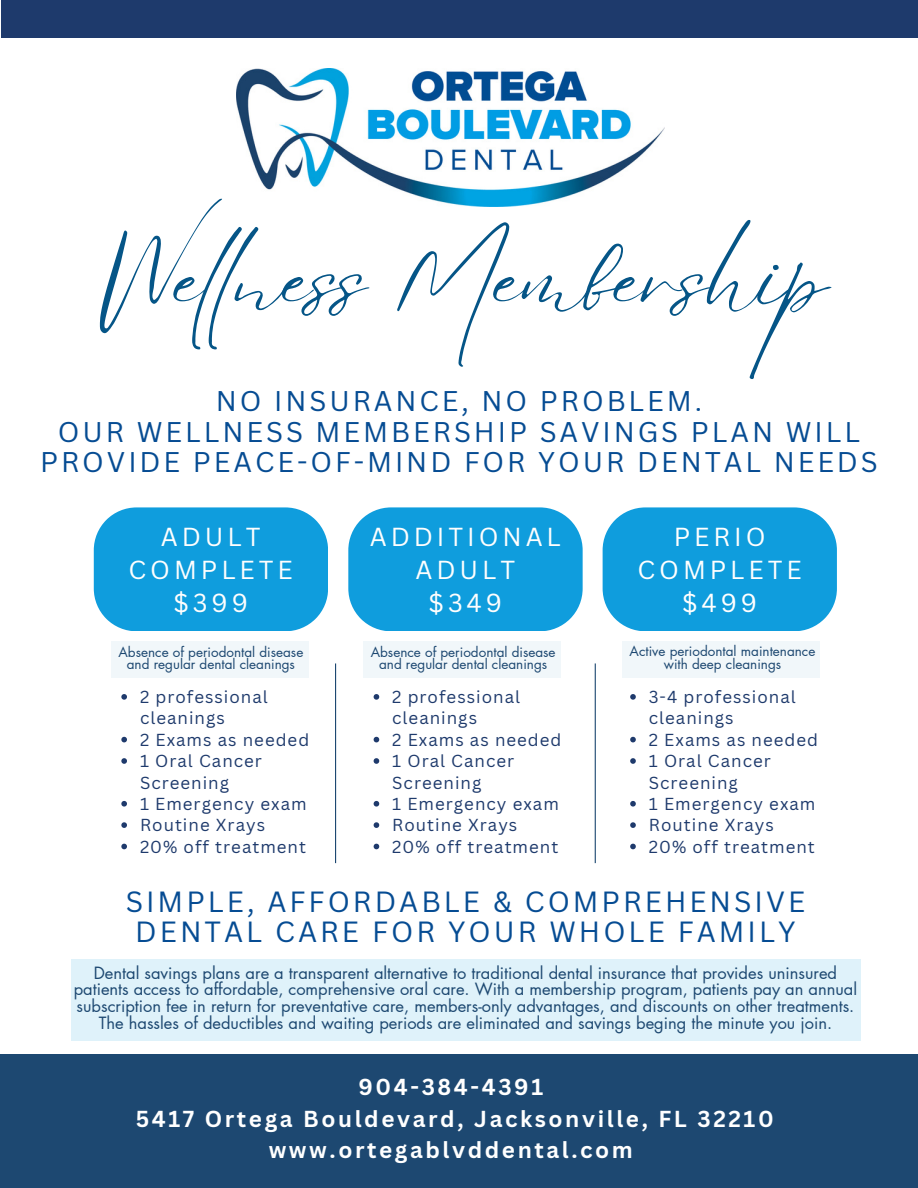
<style>
.page{position:relative;width:918px;height:1188px;background:#fff}
.page>*{position:absolute;margin:0;border:0;box-sizing:border-box;transform-origin:0 0}
.t1{font:87px "Eyesome Script";color:#055587}
.t2{font:28.5px/30.3px "Canva Sans";letter-spacing:.105em;color:#064c93;text-align:center}
.t3{font:27.75px/30.3px "Canva Sans";letter-spacing:.105em;color:#064c93;text-align:center}
.t4{font:25.35px/32.7px "Canva Sans";letter-spacing:.155em;color:#fefefe;text-align:center}
.t5{font:25.35px/32.7px "Canva Sans";letter-spacing:.155em;color:#fff;text-align:center}
.t6{font:700 22.5px/31.5px "Canva Sans";letter-spacing:.115em;color:#fff;text-align:center}
.t7{font:16.95px/21.3px "Canva Sans";letter-spacing:.06em;color:#1e3a6c}
.t8{font:16.5px/16.8px "Futura LT Pro";color:#1d4871;text-align:center}
.t9{font:13.5px/12.3px "Futura LT Pro";color:#1d4871;text-align:center}
</style>
<div class="page">
<div style="left:1px;top:0;width:917px;height:38px;background:#1e3a6c"></div>
<div style="left:0;top:1054px;width:918px;height:134px;background:#1d4871"></div>
<img style="left:237px;top:69px;width:427px;height:137px">
<hr style="left:335px;top:663px;width:1px;height:200px;background:#1d4871">
<hr style="left:595px;top:663px;width:1px;height:200px;background:#1d4871">
<div style="left:94px;top:507px;width:234px;height:124px;background:#0f9ddd"></div>
<div style="left:348px;top:507px;width:235px;height:124px;background:#0f9ddd"></div>
<div style="left:603px;top:507px;width:234px;height:124px;background:#0f9ddd"></div>
<svg style="left:121px;top:694px;width:6px;height:6px"></svg>
<svg style="left:121px;top:737px;width:6px;height:5px"></svg>
<svg style="left:121px;top:758px;width:6px;height:6px"></svg>
<svg style="left:121px;top:801px;width:6px;height:6px"></svg>
<svg style="left:121px;top:822px;width:6px;height:6px"></svg>
<svg style="left:121px;top:844px;width:6px;height:5px"></svg>
<svg style="left:374px;top:694px;width:5px;height:6px"></svg>
<svg style="left:374px;top:737px;width:5px;height:5px"></svg>
<svg style="left:374px;top:758px;width:5px;height:6px"></svg>
<svg style="left:374px;top:801px;width:5px;height:6px"></svg>
<svg style="left:374px;top:822px;width:5px;height:6px"></svg>
<svg style="left:374px;top:844px;width:5px;height:5px"></svg>
<svg style="left:630px;top:694px;width:6px;height:6px"></svg>
<svg style="left:630px;top:737px;width:6px;height:5px"></svg>
<svg style="left:630px;top:758px;width:6px;height:6px"></svg>
<svg style="left:630px;top:801px;width:6px;height:6px"></svg>
<svg style="left:630px;top:822px;width:6px;height:6px"></svg>
<svg style="left:630px;top:844px;width:6px;height:5px"></svg>
<div style="left:71px;top:959px;width:789px;height:81px;background:#dff2fa"></div>
<div style="left:111px;top:642px;width:197px;height:36px;background:#f1f7fa"></div>
<div style="left:363px;top:642px;width:198px;height:36px;background:#f1f7fa"></div>
<div style="left:623px;top:642px;width:197px;height:36px;background:#f1f7fa"></div>
<p class="t1" style="left:96px;top:222px;width:733px">Wel ness Membership</p>
<p class="t3" style="left:40px;top:385px;width:839px">NO INSURANCE, NO PROBLEM.<br>OUR WELLNESS MEMBERSHIP SAVINGS PLAN WILL<br>PROVIDE PEACE-OF-MIND FOR YOUR DENTAL NEEDS</p>
<h1 class="t4" style="left:129px;top:520px;width:166px">ADULT<br>COMPLETE $399</h1>
<h2 class="t4" style="left:370px;top:520px;width:193px">ADDITIONAL<br>ADULT<br>$349</h2>
<h3 class="t5" style="left:638px;top:520px;width:166px">PERIO<br>COMPLETE $499</h3>
<h2 class="t9" style="left:119px;top:646px;width:186px">Absence of periodontal disease and regular dental cleanings</h2>
<h5 class="t9" style="left:371px;top:646px;width:186px">Absence of periodontal disease and regular dental cleanings</h5>
<h4 class="t9" style="left:630px;top:646px;width:187px">Active periodontal maintenance with deep cleanings</h4>
<p class="t7" style="left:649px;top:686px;width:149px">3-4 professional cleanings</p>
<h3 class="t7" style="left:649px;top:729px;width:171px">2 Exams as needed</h3>
<p class="t7" style="left:649px;top:750px;width:124px">1 Oral Cancer<br>Screening</p>
<p class="t7" style="left:649px;top:793px;width:168px">1 Emergency exam</p>
<p class="t7" style="left:649px;top:814px;width:127px">Routine Xrays</p>
<p class="t7" style="left:649px;top:835px;width:168px">20% off treatment</p>
<p class="t2" style="left:126px;top:886px;width:681px">SIMPLE, AFFORDABLE &amp; COMPREHENSIVE<br>DENTAL CARE FOR YOUR WHOLE FAMILY</p>
<p class="t7" style="left:140px;top:686px;width:129px">2 professional cleanings</p>
<p class="t7" style="left:140px;top:729px;width:171px">2 Exams as needed</p>
<p class="t7" style="left:140px;top:750px;width:124px">1 Oral Cancer<br>Screening</p>
<p class="t7" style="left:140px;top:793px;width:168px">1 Emergency exam</p>
<p class="t7" style="left:140px;top:814px;width:127px">Routine Xrays</p>
<h3 class="t7" style="left:140px;top:835px;width:168px">20% off treatment</h3>
<p class="t7" style="left:392px;top:686px;width:129px">2 professional cleanings</p>
<p class="t7" style="left:392px;top:729px;width:171px">2 Exams as needed</p>
<p class="t7" style="left:392px;top:750px;width:124px">1 Oral Cancer<br>Screening</p>
<p class="t7" style="left:392px;top:793px;width:168px">1 Emergency exam</p>
<p class="t7" style="left:392px;top:814px;width:127px">Routine Xrays</p>
<p class="t7" style="left:392px;top:835px;width:168px">20% off treatment</p>
<p class="t8" style="left:74px;top:965px;width:785px">Dental savings plans are a transparent alternative to traditional dental insurance that provides uninsured patients access to affordable, comprehensive oral care. With a membership program, patients pay an annual subscription fee in return for preventative care, members-only advantages, and discounts on other treatments.<br>The hassles of deductibles and waiting periods are eliminated and savings beging the minute you join.</p>
<p class="t6" style="left:136px;top:1071px;width:639px">904-384-4391<br>5417 Ortega Bouldevard, Jacksonville, FL 32210 www.ortegablvddental.com</p>
</div>
